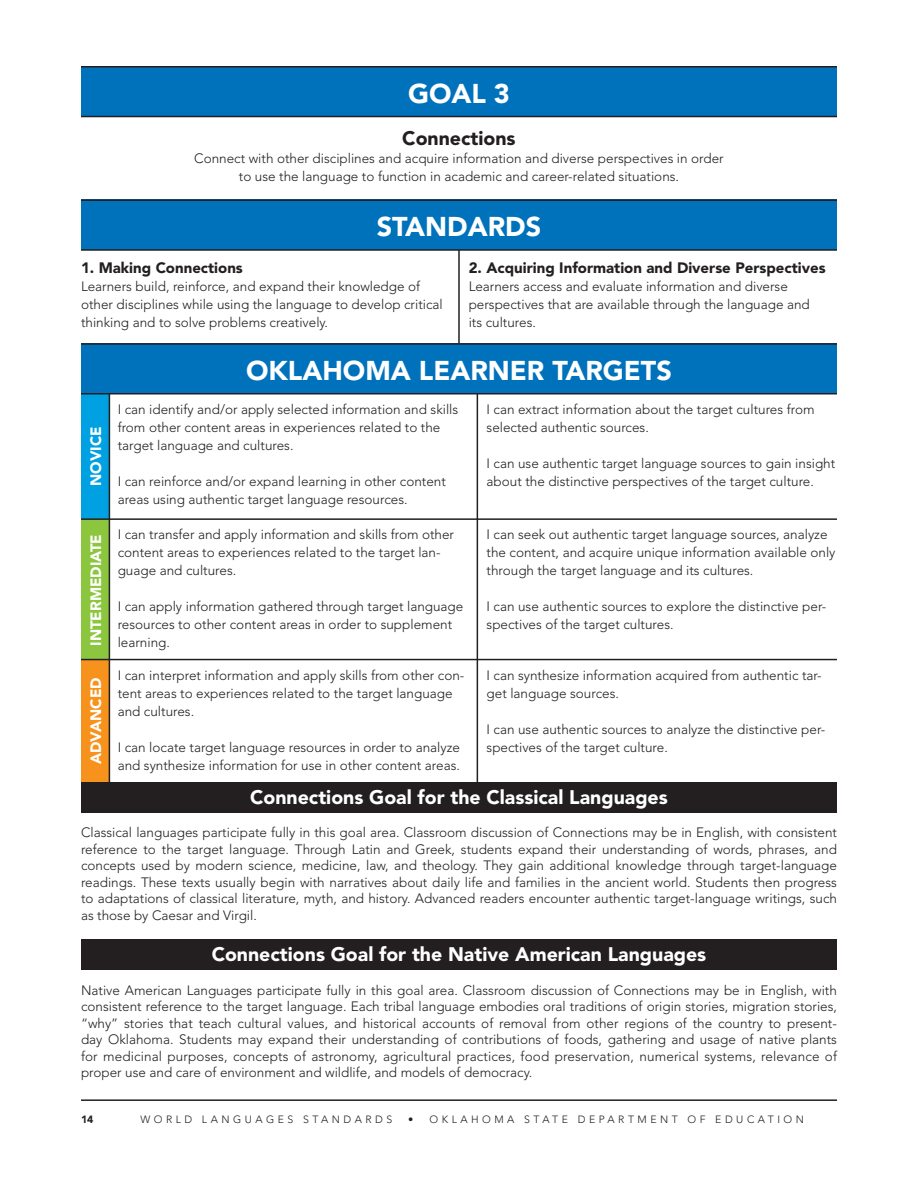
<style>
.page{position:relative;width:918px;height:1188px;background:#fff}
.page>*{position:absolute;margin:0;border:0;box-sizing:border-box;transform-origin:0 0}
.t1{font:900 27px "Avenir";color:#fff}
.t2{font:900 19.5px "Avenir";color:#fff}
.t3{font:900 19.5px "Avenir";color:#231f20}
.t4{font:900 15px "Avenir";color:#231f20}
.t5{font:900 15px "Avenir";color:#fff}
.t6{font:300 13.5px/18px "Avenir";color:#231f20}
.t7{font:300 10.5px "Avenir";letter-spacing:.335em;color:#231f20}
.t8{font:900 10.5px "Avenir";color:#231f20}
</style>
<div class="page">
<div style="left:81px;top:660px;width:28px;height:126px;background:#f7931d"></div>
<div style="left:81px;top:66px;width:756px;height:51px;background:#0072bc"></div>
<hr style="left:81px;top:116px;width:756px;height:1px;background:#231f20">
<hr style="left:81px;top:66px;width:756px;height:2px;background:#231f20">
<div style="left:81px;top:394px;width:28px;height:125px;background:#00a1e3"></div>
<div style="left:81px;top:519px;width:28px;height:140px;background:#8bc63e"></div>
<hr style="left:458px;top:250px;width:2px;height:94px;background:#231f20">
<div style="left:81px;top:200px;width:756px;height:50px;background:#0072bc"></div>
<div style="left:81px;top:344px;width:756px;height:50px;background:#0072bc"></div>
<hr style="left:81px;top:249px;width:756px;height:2px;background:#231f20">
<hr style="left:81px;top:393px;width:756px;height:1px;background:#231f20">
<hr style="left:81px;top:199px;width:756px;height:2px;background:#231f20">
<hr style="left:81px;top:518px;width:756px;height:2px;background:#231f20">
<hr style="left:81px;top:659px;width:756px;height:1px;background:#231f20">
<hr style="left:81px;top:343px;width:756px;height:2px;background:#231f20">
<hr style="left:109px;top:394px;width:1px;height:391px;background:#231f20">
<hr style="left:477px;top:394px;width:1px;height:407px;background:#231f20">
<hr style="left:81px;top:1099px;width:756px;height:2px;background:#231f20">
<div style="left:81px;top:782px;width:756px;height:31px;background:#231f20"></div>
<div style="left:81px;top:940px;width:756px;height:30px;background:#231f20"></div>
<p class="t1" style="left:408px;top:77px;width:103px">GOAL 3</p>
<p class="t3" style="left:402px;top:127px;width:115px">Connections</p>
<p class="t6" style="left:194px;top:150px;width:531px">Connect with other disciplines and acquire information and diverse perspectives in order</p>
<p class="t6" style="left:239px;top:168px;width:442px">to use the language to function in academic and career-related situations.</p>
<p class="t1" style="left:377px;top:210px;width:166px">STANDARDS</p>
<p class="t4" style="left:81px;top:258px;width:163px">1. Making Connections</p>
<p class="t6" style="left:81px;top:277px;width:363px">Learners build, reinforce, and expand their knowledge of other disciplines while using the language to develop critical thinking and to solve problems creatively.</p>
<p class="t4" style="left:469px;top:258px;width:358px">2. Acquiring Information and Diverse Perspectives</p>
<p class="t6" style="left:469px;top:277px;width:321px">Learners access and evaluate information and diverse</p>
<p class="t6" style="left:469px;top:295px;width:343px">perspectives that are available through the language and</p>
<p class="t6" style="left:469px;top:313px;width:69px">its cultures.</p>
<p class="t5" style="left:87px;top:486px;width:61px;rotate:-90deg">NOVICE</p>
<p class="t5" style="left:87px;top:646px;width:113px;rotate:-90deg">INTERMEDIATE</p>
<p class="t5" style="left:87px;top:764px;width:88px;rotate:-90deg">ADVANCED</p>
<p class="t1" style="left:246px;top:354px;width:427px">OKLAHOMA LEARNER TARGETS</p>
<p class="t6" style="left:118px;top:400px;width:342px">I can identify and/or apply selected information and skills from other content areas in experiences related to the target language and cultures.</p>
<p class="t6" style="left:118px;top:472px;width:330px">I can reinforce and/or expand learning in other content areas using authentic target language resources.</p>
<p class="t6" style="left:118px;top:526px;width:338px">I can transfer and apply information and skills from other content areas to experiences related to the target lan&shy;guage and cultures.</p>
<p class="t6" style="left:118px;top:598px;width:347px">I can apply information gathered through target language resources to other content areas in order to supplement learning.</p>
<p class="t6" style="left:118px;top:666px;width:348px">I can interpret information and apply skills from other con&shy;tent areas to experiences related to the target language and cultures.</p>
<p class="t6" style="left:118px;top:738px;width:344px">I can locate target language resources in order to analyze and synthesize information for use in other content areas.</p>
<p class="t6" style="left:487px;top:400px;width:329px">I can extract information about the target cultures from selected authentic sources.</p>
<p class="t6" style="left:487px;top:454px;width:350px">I can use authentic target language sources to gain insight about the distinctive perspectives of the target culture.</p>
<p class="t6" style="left:487px;top:526px;width:350px">I can seek out authentic target language sources, analyze the content, and acquire unique information available only through the target language and its cultures.</p>
<p class="t6" style="left:487px;top:598px;width:341px">I can use authentic sources to explore the distinctive per&shy;spectives of the target cultures.</p>
<p class="t6" style="left:487px;top:666px;width:337px">I can synthesize information acquired from authentic tar&shy;get language sources.</p>
<p class="t6" style="left:487px;top:720px;width:340px">I can use authentic sources to analyze the distinctive per&shy;spectives of the target culture.</p>
<p class="t2" style="left:250px;top:785px;width:419px">Connections Goal for the Classical Languages</p>
<p class="t6" style="left:81px;top:824px;width:758px;line-height:16.5px;text-align:justify">Classical languages participate fully in this goal area. Classroom discussion of Connections may be in English, with consistent reference to the target language. Through Latin and Greek, students expand their understanding of words, phrases, and concepts used by modern science, medicine, law, and theology. They gain additional knowledge through target-language readings. These texts usually begin with narratives about daily life and families in the ancient world. Students then progress to adaptations of classical literature, myth, and history. Advanced readers encounter authentic target-language writings, such as those by Caesar and Virgil.</p>
<p class="t2" style="left:212px;top:943px;width:496px">Connections Goal for the Native American Languages</p>
<p class="t6" style="left:81px;top:982px;width:758px;line-height:16.5px;text-align:justify">Native American Languages participate fully in this goal area. Classroom discussion of Connections may be in English, with consistent reference to the target language. Each tribal language embodies oral traditions of origin stories, migration stories, “why” stories that teach cultural values, and historical accounts of removal from other regions of the country to present&shy;day Oklahoma. Students may expand their understanding of contributions of foods, gathering and usage of native plants for medicinal purposes, concepts of astronomy, agricultural practices, food preservation, numerical systems, relevance of proper use and care of environment and wildlife, and models of democracy.</p>
<p class="t8" style="left:81px;top:1113px;width:14px">14</p>
<p class="t7" style="left:140px;top:1113px;width:254px">WORLD LANGUAGES STANDARDS</p>
<p class="t7" style="left:408px;top:1113px;width:397px">• OKLAHOMA STATE DEPARTMENT OF EDUCATION</p>
</div>
